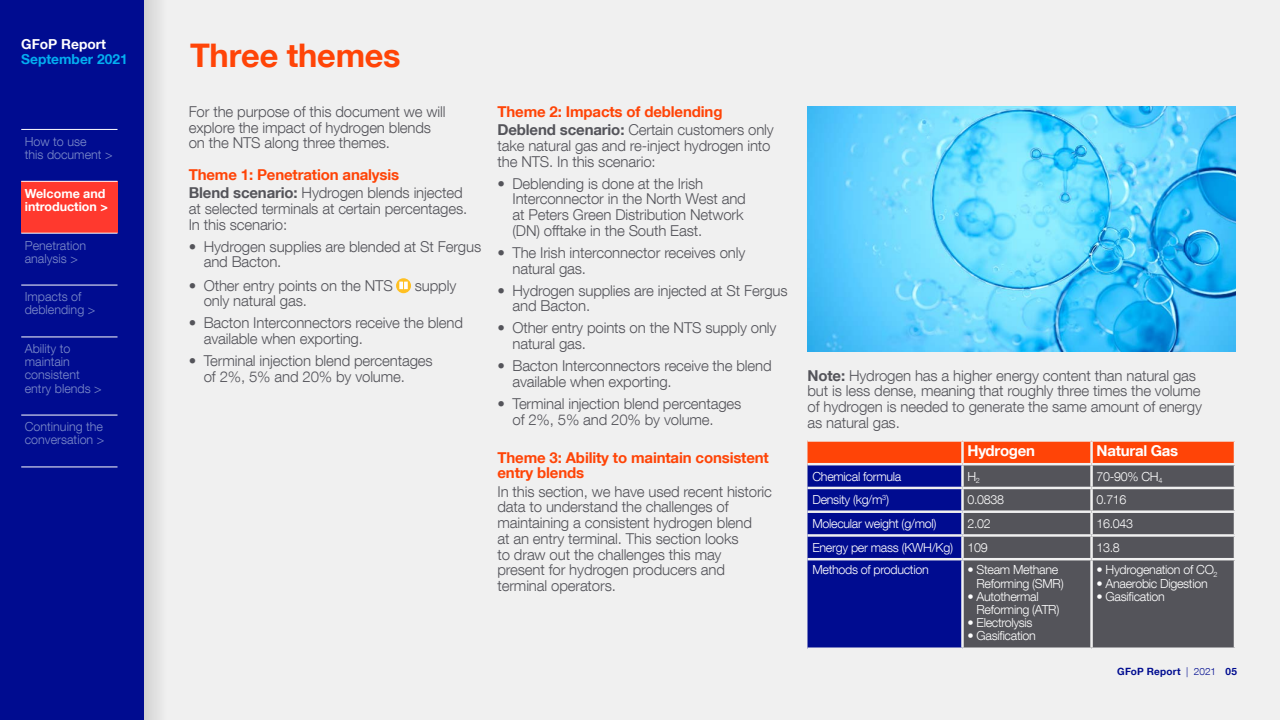
<style>
.page{position:relative;width:1280px;height:720px;background:#f0f0f0}
.page>*{position:absolute;margin:0;border:0;box-sizing:border-box;transform-origin:0 0}
.t1{font:700 32.5px "Helvetica Neue LT Com";letter-spacing:-.005em;color:#ff4407}
.t2{font:300 15px/15.8px "Helvetica Neue LT Com";letter-spacing:-.01em;color:#54545a}
.t3{font:700 15px/18.2px "Helvetica Neue LT Com";letter-spacing:-.01em;color:#ff4407}
.t4{font:700 15px "Helvetica Neue LT Com";letter-spacing:-.02em;color:#fff}
.t5{font:700 13.75px "Helvetica Neue LT Com";color:#03aef0}
.t6{font:700 13.75px "Helvetica Neue LT Com";color:#fff}
.t7{font:300 12.5px/13.1px "Helvetica Neue LT Com";letter-spacing:-.025em;color:#fff}
.t8{font:300 12.5px/13.1px "Helvetica Neue LT Com";color:#7c8bc9}
.t9{font:700 12.5px/13.1px "Helvetica Neue LT Com";color:#fff}
.t10{font:700 10px "Helvetica Neue LT Com";letter-spacing:.02em;color:#000c90}
.s1{color:#54545a}
.s2{font-weight:300;color:#54545a}
.s3{font-weight:700}
.s4{font-weight:300}
</style>
<div class="page">
<svg style="left:144px;top:0;width:16px;height:720px;fill:#dbdbdb"></svg>
<svg style="left:396px;top:278px;width:15px;height:15px"></svg>
<svg style="left:399px;top:282px;width:9px;height:8px"></svg>
<img style="left:807px;top:106px;width:429px;height:245px">
<svg style="left:808px;top:442px;width:426px;height:206px;background:#411c6e"></svg>
<div style="left:964px;top:465px;width:270px;height:183px;background:#54545a"></div>
<hr style="left:961px;top:442px;width:3px;height:21px;background:#f0f0f0">
<hr style="left:1090px;top:442px;width:3px;height:21px;background:#f0f0f0">
<hr style="left:961px;top:465px;width:3px;height:22px;background:#f0f0f0">
<hr style="left:1090px;top:465px;width:3px;height:22px;background:#f0f0f0">
<hr style="left:961px;top:489px;width:3px;height:21px;background:#f0f0f0">
<hr style="left:1090px;top:489px;width:3px;height:21px;background:#f0f0f0">
<hr style="left:961px;top:513px;width:3px;height:21px;background:#f0f0f0">
<hr style="left:1090px;top:513px;width:3px;height:21px;background:#f0f0f0">
<hr style="left:961px;top:537px;width:3px;height:21px;background:#f0f0f0">
<hr style="left:1090px;top:537px;width:3px;height:21px;background:#f0f0f0">
<hr style="left:961px;top:560px;width:3px;height:88px;background:#f0f0f0">
<hr style="left:1090px;top:560px;width:3px;height:88px;background:#f0f0f0">
<hr style="left:808px;top:463px;width:154px;height:2px;background:#f0f0f0">
<hr style="left:962px;top:463px;width:130px;height:2px;background:#f0f0f0">
<hr style="left:1092px;top:463px;width:144px;height:2px;background:#f0f0f0">
<hr style="left:808px;top:487px;width:154px;height:2px;background:#f0f0f0">
<hr style="left:962px;top:487px;width:130px;height:2px;background:#f0f0f0">
<hr style="left:1092px;top:487px;width:144px;height:2px;background:#f0f0f0">
<hr style="left:808px;top:510px;width:154px;height:3px;background:#f0f0f0">
<hr style="left:962px;top:510px;width:130px;height:3px;background:#f0f0f0">
<hr style="left:1092px;top:510px;width:144px;height:3px;background:#f0f0f0">
<hr style="left:808px;top:534px;width:154px;height:3px;background:#f0f0f0">
<hr style="left:962px;top:534px;width:130px;height:3px;background:#f0f0f0">
<hr style="left:1092px;top:534px;width:144px;height:3px;background:#f0f0f0">
<hr style="left:808px;top:558px;width:154px;height:2px;background:#f0f0f0">
<hr style="left:962px;top:558px;width:130px;height:2px;background:#f0f0f0">
<hr style="left:1092px;top:558px;width:144px;height:2px;background:#f0f0f0">
<div style="left:0;top:0;width:144px;height:720px;background:#000c90"></div>
<div style="left:21px;top:181px;width:97px;height:52px;background:#ff392e"></div>
<hr style="left:21px;top:129px;width:97px;height:1px;background:#fff">
<hr style="left:21px;top:181px;width:97px;height:1px;background:#fff">
<hr style="left:21px;top:233px;width:97px;height:1px;background:#fff">
<hr style="left:21px;top:285px;width:97px;height:1px;background:#fff">
<hr style="left:21px;top:337px;width:97px;height:1px;background:#fff">
<hr style="left:21px;top:415px;width:97px;height:1px;background:#fff">
<hr style="left:21px;top:467px;width:97px;height:1px;background:#fff">
<p class="t6" style="left:21px;top:36px;width:86px">GFoP Report</p>
<p class="t5" style="left:21px;top:50px;width:108px">September 2021</p>
<p class="t8" style="left:25px;top:134px;width:89px">How to use<br>this document &gt;</p>
<p class="t9" style="left:25px;top:186px;width:85px">Welcome and introduction &gt;</p>
<p class="t8" style="left:25px;top:238px;width:63px">Penetration analysis &gt;</p>
<p class="t8" style="left:25px;top:290px;width:72px">Impacts of deblending &gt;</p>
<p class="t8" style="left:25px;top:342px;width:78px">Ability to maintain consistent entry blends &gt;</p>
<p class="t8" style="left:25px;top:420px;width:81px">Continuing the conversation &gt;</p>
<h1 class="t1" style="left:190px;top:35px;width:212px">Three themes</h1>
<p class="t2" style="left:189px;top:103px;width:258px">For the purpose of this document we will explore the impact of hydrogen blends on the NTS along three themes.</p>
<p class="t3" style="left:189px;top:165px;width:275px">Theme 1: Penetration analysis<br><span class="s1">Blend scenario:</span> <span class="s2">Hydrogen blends injected</span></p>
<p class="t2" style="left:189px;top:200px;width:280px">at selected terminals at certain percentages.<br>In this scenario:</p>
<p class="t2" style="left:204px;top:238px;width:279px;text-indent:-15px">• Hydrogen supplies are blended at St Fergus and Bacton.</p>
<p class="t2" style="left:189px;top:277px;width:206px">• Other entry points on the NTS</p>
<p class="t2" style="left:415px;top:277px;width:43px">supply</p>
<p class="t2" style="left:204px;top:293px;width:105px">only natural gas.</p>
<p class="t2" style="left:204px;top:315px;width:261px;text-indent:-15px">• Bacton Interconnectors receive the blend available when exporting.</p>
<p class="t2" style="left:204px;top:353px;width:230px;text-indent:-15px">• Terminal injection blend percentages of 2%, 5% and 20% by volume.</p>
<p class="t3" style="left:497px;top:102px;width:278px">Theme 2: Impacts of deblending<br><span class="s1">Deblend scenario:</span> <span class="s2">Certain customers only</span></p>
<p class="t2" style="left:497px;top:137px;width:275px">take natural gas and re-inject hydrogen into the NTS. In this scenario:</p>
<p class="t2" style="left:512px;top:175px;width:235px;text-indent:-15px">• Deblending is done at the Irish Interconnector in the North West and at Peters Green Distribution Network (DN) offtake in the South East.</p>
<p class="t2" style="left:512px;top:244px;width:234px;text-indent:-15px">• The Irish interconnector receives only natural gas.</p>
<p class="t2" style="left:512px;top:282px;width:277px;text-indent:-15px">• Hydrogen supplies are injected at St Fergus and Bacton.</p>
<p class="t2" style="left:512px;top:320px;width:266px;text-indent:-15px">• Other entry points on the NTS supply only natural gas.</p>
<p class="t2" style="left:512px;top:358px;width:261px;text-indent:-15px">• Bacton Interconnectors receive the blend available when exporting.</p>
<p class="t2" style="left:512px;top:395px;width:230px;text-indent:-15px">• Terminal injection blend percentages of 2%, 5% and 20% by volume.</p>
<p class="t3" style="left:497px;top:449px;width:273px;line-height:15.8px">Theme 3: Ability to maintain consistent entry blends</p>
<p class="t2" style="left:497px;top:483px;width:276px">In this section, we have used recent historic data to understand the challenges of maintaining a consistent hydrogen blend<br>at an entry terminal. This section looks<br>to draw out the challenges this may present for hydrogen producers and terminal operators.</p>
<p class="t2" style="left:808px;top:367px;width:396px"><span class="s3">Note:</span> Hydrogen has a higher energy content than natural gas but is less dense, meaning that roughly three times the volume of hydrogen is needed to generate the same amount of energy as natural gas.</p>
<p class="t4" style="left:968px;top:442px;width:69px">Hydrogen</p>
<p class="t4" style="left:1097px;top:442px;width:83px">Natural Gas</p>
<p class="t7" style="left:812px;top:469px;width:90px">Chemical formula</p>
<p class="t7" style="left:968px;top:469px;width:14px">H<sub>2</sub></p>
<p class="t7" style="left:1097px;top:469px;width:67px">70-90% CH<sub>4</sub></p>
<p class="t7" style="left:812px;top:493px;width:78px">Density (kg/m<sup>3</sup>)</p>
<p class="t7" style="left:967px;top:493px;width:38px">0.0838</p>
<p class="t7" style="left:1097px;top:493px;width:32px">0.716</p>
<p class="t7" style="left:812px;top:517px;width:126px">Molecular weight (g/mol)</p>
<p class="t7" style="left:967px;top:517px;width:25px">2.02</p>
<p class="t7" style="left:1097px;top:517px;width:38px">16.043</p>
<p class="t7" style="left:812px;top:541px;width:177px">Energy per mass (KWH/Kg) 109</p>
<p class="t7" style="left:1097px;top:541px;width:25px">13.8</p>
<p class="t7" style="left:812px;top:563px;width:118px">Methods of production</p>
<p class="t7" style="left:977px;top:563px;width:89px;text-indent:-9px">• Steam Methane<br>Reforming (SMR)</p>
<p class="t7" style="left:977px;top:589px;width:84px;text-indent:-9px">• Autothermal<br>Reforming (ATR)</p>
<p class="t7" style="left:967px;top:616px;width:67px">• Electrolysis</p>
<p class="t7" style="left:967px;top:629px;width:70px">• Gasification</p>
<p class="t7" style="left:1097px;top:563px;width:123px">• Hydrogenation of CO<sub>2</sub></p>
<p class="t7" style="left:1097px;top:576px;width:113px">• Anaerobic Digestion</p>
<p class="t7" style="left:1097px;top:589px;width:70px">• Gasification</p>
<p class="t10" style="left:1117px;top:666px;width:121px">GFoP Report <span class="s4">| 2021</span> 05</p>
</div>
